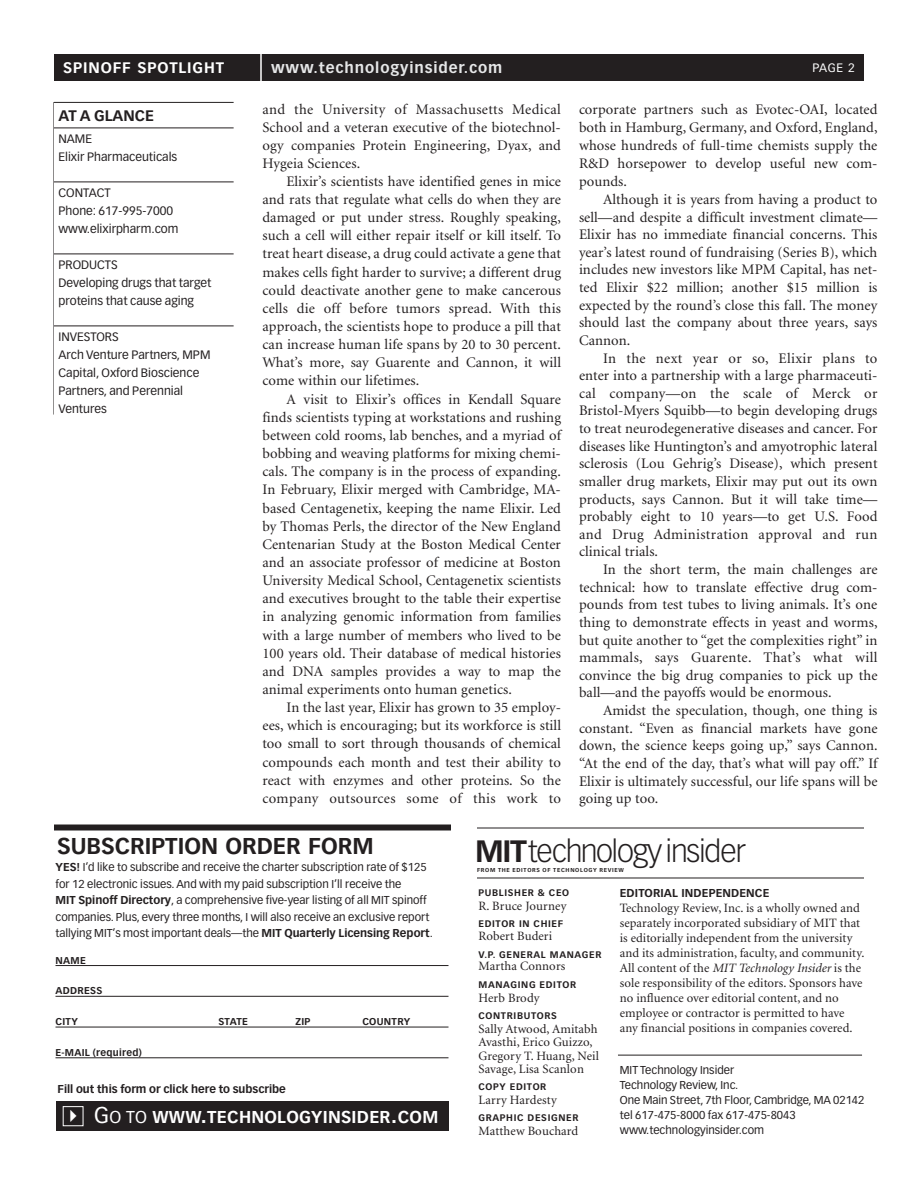
<style>
.page{position:relative;width:918px;height:1188px;background:#fff}
.page>*{position:absolute;margin:0;border:0;box-sizing:border-box;transform-origin:0 0}
.t1{font:300 30.3px "Vectora LH";letter-spacing:-.035em;color:#231f20}
.t2{font:700 22.5px "Vectora LH";color:#231f20}
.t3{font:700 16.8px "Vectora LH";letter-spacing:.015em;color:#fff}
.t4{font:700 15px "Vectora LH";letter-spacing:.06em;color:#e6e7e8}
.t5{font:700 15px "Vectora LH";letter-spacing:.06em;color:#fff}
.t6{font:700 15px "Vectora LH";color:#231f20}
.t7{font:14.7px/18.1px "Minion MIT";letter-spacing:.005em;color:#231f20;text-align:justify}
.t8{font:12.75px/15px "Minion";letter-spacing:.005em;color:#231f20}
.t9{font:12px/18px "Vectora LH";color:#231f20}
.t10{font:12px "Vectora LH";color:#fff}
.t11{font:11.25px/16.5px "Vectora LH";color:#231f20}
.t12{font:700 11.25px "Vectora LH";color:#231f20}
.t13{font:700 9.75px "Vectora LH";letter-spacing:.03em;color:#231f20}
.t14{font:700 9.3px "Vectora LH";letter-spacing:.07em;color:#231f20}
.t15{font:700 5.7px "Vectora LH";letter-spacing:.12em;color:#231f20}
.s1{font-weight:700}
.s2{font-weight:400;font-size:22.5px}
.s3{font-weight:400}
.s4{font-size:22.5px}
.s5{font-style:italic}
</style>
<div class="page">
<div style="left:56px;top:1101px;width:393px;height:29px;background:#231f20"></div>
<div style="left:54px;top:54px;width:810px;height:27px;background:#231f20"></div>
<hr style="left:56px;top:965px;width:392px;height:1px;background:#231f20">
<hr style="left:56px;top:996px;width:392px;height:1px;background:#231f20">
<hr style="left:56px;top:1027px;width:392px;height:1px;background:#231f20">
<hr style="left:56px;top:1057px;width:392px;height:1px;background:#231f20">
<hr style="left:477px;top:828px;width:387px;height:1px;background:#231f20">
<hr style="left:618px;top:1055px;width:244px;height:1px;background:#231f20">
<hr style="left:477px;top:878px;width:387px;height:1px;background:#231f20">
<hr style="left:54px;top:102px;width:180px;height:1px;background:#231f20">
<hr style="left:54px;top:128px;width:180px;height:1px;background:#231f20">
<hr style="left:54px;top:182px;width:180px;height:1px;background:#231f20">
<hr style="left:54px;top:254px;width:180px;height:1px;background:#231f20">
<hr style="left:54px;top:326px;width:180px;height:1px;background:#231f20">
<hr style="left:260px;top:41px;width:2px;height:42px;background:#fff">
<div style="left:54px;top:825px;width:397px;height:6px;background:#231f20"></div>
<div style="left:63px;top:1106px;width:20px;height:20px;border:1px solid #fff"></div>
<p class="t5" style="left:63px;top:62px;width:163px">SPINOFF SPOTLIGHT</p>
<p class="t4" style="left:271px;top:62px;width:233px">www.technologyinsider.com</p>
<p class="t10" style="left:812px;top:63px;width:44px">PAGE 2</p>
<p class="t6" style="left:58px;top:109px;width:97px">AT A GLANCE</p>
<p class="t9" style="left:58px;top:131px;width:120px">NAME<br>Elixir Pharmaceuticals</p>
<p class="t9" style="left:58px;top:185px;width:122px">CONTACT<br>Phone: 617-995-7000 www.elixirpharm.com</p>
<p class="t9" style="left:58px;top:257px;width:154px">PRODUCTS<br>Developing drugs that target proteins that cause aging</p>
<p class="t9" style="left:58px;top:329px;width:153px">INVESTORS<br>Arch Venture Partners, MPM<br>Capital, Oxford Bioscience<br>Partners, and Perennial<br>Ventures</p>
<p class="t7" style="left:262px;top:101px;width:300px">and the University of Massachusetts Medical School and a veteran executive of the biotechnol&shy;ogy companies Protein Engineering, Dyax, and Hygeia Sciences.</p>
<p class="t7" style="left:262px;top:173px;width:300px;text-indent:24px">Elixir’s scientists have identified genes in mice and rats that regulate what cells do when they are damaged or put under stress. Roughly speaking, such a cell will either repair itself or kill itself. To treat heart disease, a drug could activate a gene that makes cells fight harder to survive; a different drug could deactivate another gene to make cancerous cells die off before tumors spread. With this approach, the scientists hope to produce a pill that can increase human life spans by 20 to 30 percent.<br>What’s more, say Guarente and Cannon, it will come within our lifetimes.</p>
<p class="t7" style="left:262px;top:391px;width:300px;text-indent:24px">A visit to Elixir’s offices in Kendall Square finds scientists typing at workstations and rushing between cold rooms, lab benches, and a myriad of bobbing and weaving platforms for mixing chemi&shy;cals. The company is in the process of expanding.<br>In February, Elixir merged with Cambridge, MA&shy;based Centagenetix, keeping the name Elixir. Led by Thomas Perls, the director of the New England Centenarian Study at the Boston Medical Center and an associate professor of medicine at Boston University Medical School, Centagenetix scientists and executives brought to the table their expertise in analyzing genomic information from families with a large number of members who lived to be 100 years old. Their database of medical histories and DNA samples provides a way to map the animal experiments onto human genetics.</p>
<p class="t7" style="left:262px;top:700px;width:300px;text-indent:24px">In the last year, Elixir has grown to 35 employ&shy;ees, which is encouraging; but its workforce is still too small to sort through thousands of chemical compounds each month and test their ability to react with enzymes and other proteins. So the company outsources some of this work to</p>
<p class="t7" style="left:579px;top:101px;width:300px">corporate partners such as Evotec-OAI, located both in Hamburg, Germany, and Oxford, England, whose hundreds of full-time chemists supply the R&amp;D horsepower to develop useful new com&shy;pounds.</p>
<p class="t7" style="left:579px;top:192px;width:300px;line-height:17.5px;text-indent:24px">Although it is years from having a product to sell—and despite a difficult investment climate— Elixir has no immediate financial concerns. This year’s latest round of fundraising (Series B), which includes new investors like MPM Capital, has net&shy;ted Elixir $22 million; another $15 million is expected by the round’s close this fall. The money should last the company about three years, says Cannon.</p>
<p class="t7" style="left:579px;top:350px;width:300px;line-height:17.5px;text-indent:24px">In the next year or so, Elixir plans to enter into a partnership with a large pharmaceuti&shy;cal company—on the scale of Merck or Bristol-Myers Squibb—to begin developing drugs to treat neurodegenerative diseases and cancer. For diseases like Huntington’s and amyotrophic lateral sclerosis (Lou Gehrig’s Disease), which present smaller drug markets, Elixir may put out its own products, says Cannon. But it will take time— probably eight to 10 years—to get U.S. Food and Drug Administration approval and run clinical trials.</p>
<p class="t7" style="left:579px;top:562px;width:300px;line-height:17.5px;text-indent:24px">In the short term, the main challenges are technical: how to translate effective drug com&shy;pounds from test tubes to living animals. It’s one thing to demonstrate effects in yeast and worms, but quite another to “get the complexities right” in mammals, says Guarente. That’s what will convince the big drug companies to pick up the ball—and the payoffs would be enormous.</p>
<p class="t7" style="left:579px;top:703px;width:300px;line-height:17.5px;text-indent:24px">Amidst the speculation, though, one thing is constant. “Even as financial markets have gone down, the science keeps going up,” says Cannon. “At the end of the day, that’s what will pay off.” If Elixir is ultimately successful, our life spans will be going up too.</p>
<h2 class="t2" style="left:57px;top:836px;width:318px">SUBSCRIPTION ORDER FORM</h2>
<p class="t11" style="left:55px;top:860px;width:379px"><span class="s1">YES!</span> I’d like to subscribe and receive the charter subscription rate of $125 for 12 electronic issues. And with my paid subscription I’ll receive the<br><span class="s1">MIT Spinoff Directory</span>, a comprehensive five-year listing of all MIT spinoff companies. Plus, every three months, I will also receive an exclusive report tallying MIT’s most important deals—the <span class="s1">MIT Quarterly Licensing Report</span>.</p>
<p class="t13" style="left:56px;top:956px;width:32px">NAME</p>
<p class="t13" style="left:56px;top:987px;width:48px">ADDRESS</p>
<p class="t13" style="left:56px;top:1018px;width:24px">CITY</p>
<p class="t13" style="left:218px;top:1018px;width:31px">STATE</p>
<p class="t13" style="left:296px;top:1018px;width:17px">ZIP</p>
<p class="t13" style="left:362px;top:1018px;width:49px">COUNTRY</p>
<p class="t13" style="left:56px;top:1048px;width:88px">E-MAIL (required)</p>
<p class="t12" style="left:58px;top:1084px;width:230px">Fill out this form or click here to subscribe</p>
<p class="t3" style="left:94px;top:1110px;width:346px"><span class="s2">G</span><span class="s3">O TO</span> WWW<span class="s4">.</span>TECHNOLOGYINSIDER<span class="s4">.</span>COM</p>
<h1 class="t1" style="left:475px;top:839px;width:273px"><span class="s1">MIT</span>technologyinsider</h1>
<p class="t15" style="left:477px;top:867px;width:149px">FROM THE EDITORS OF TECHNOLOGY REVIEW</p>
<p class="t14" style="left:478px;top:889px;width:92px">PUBLISHER &amp; CEO</p>
<p class="t8" style="left:478px;top:899px;width:89px">R. Bruce Journey</p>
<p class="t14" style="left:478px;top:920px;width:86px">EDITOR IN CHIEF</p>
<p class="t8" style="left:478px;top:930px;width:75px">Robert Buderi</p>
<p class="t14" style="left:478px;top:950px;width:124px">V.P. GENERAL MANAGER</p>
<p class="t8" style="left:478px;top:959px;width:88px">Martha Connors</p>
<p class="t14" style="left:478px;top:981px;width:99px">MANAGING EDITOR</p>
<p class="t8" style="left:478px;top:991px;width:63px">Herb Brody</p>
<p class="t14" style="left:478px;top:1012px;width:80px">CONTRIBUTORS</p>
<p class="t8" style="left:478px;top:1023px;width:122px;line-height:13.5px">Sally Atwood, Amitabh<br>Avasthi, Erico Guizzo,<br>Gregory T. Huang, Neil<br>Savage, Lisa Scanlon</p>
<p class="t14" style="left:478px;top:1083px;width:69px">COPY EDITOR</p>
<p class="t8" style="left:478px;top:1093px;width:80px">Larry Hardesty</p>
<p class="t14" style="left:478px;top:1114px;width:101px">GRAPHIC DESIGNER</p>
<p class="t8" style="left:478px;top:1124px;width:101px">Matthew Bouchard</p>
<p class="t12" style="left:620px;top:888px;width:151px">EDITORIAL INDEPENDENCE</p>
<p class="t8" style="left:620px;top:902px;width:246px">Technology Review, Inc. is a wholly owned and separately incorporated subsidiary of MIT that is editorially independent from the university and its administration, faculty, and community.<br>All content of the <span class="s5">MIT Technology Insider</span> is the sole responsibility of the editors. Sponsors have no influence over editorial content, and no employee or contractor is permitted to have any financial positions in companies covered.</p>
<p class="t11" style="left:620px;top:1063px;width:246px;line-height:15px">MIT Technology Insider<br>Technology Review, Inc.<br>One Main Street, 7th Floor, Cambridge, MA 02142 tel 617-475-8000 fax 617-475-8043 www.technologyinsider.com</p>
</div>
